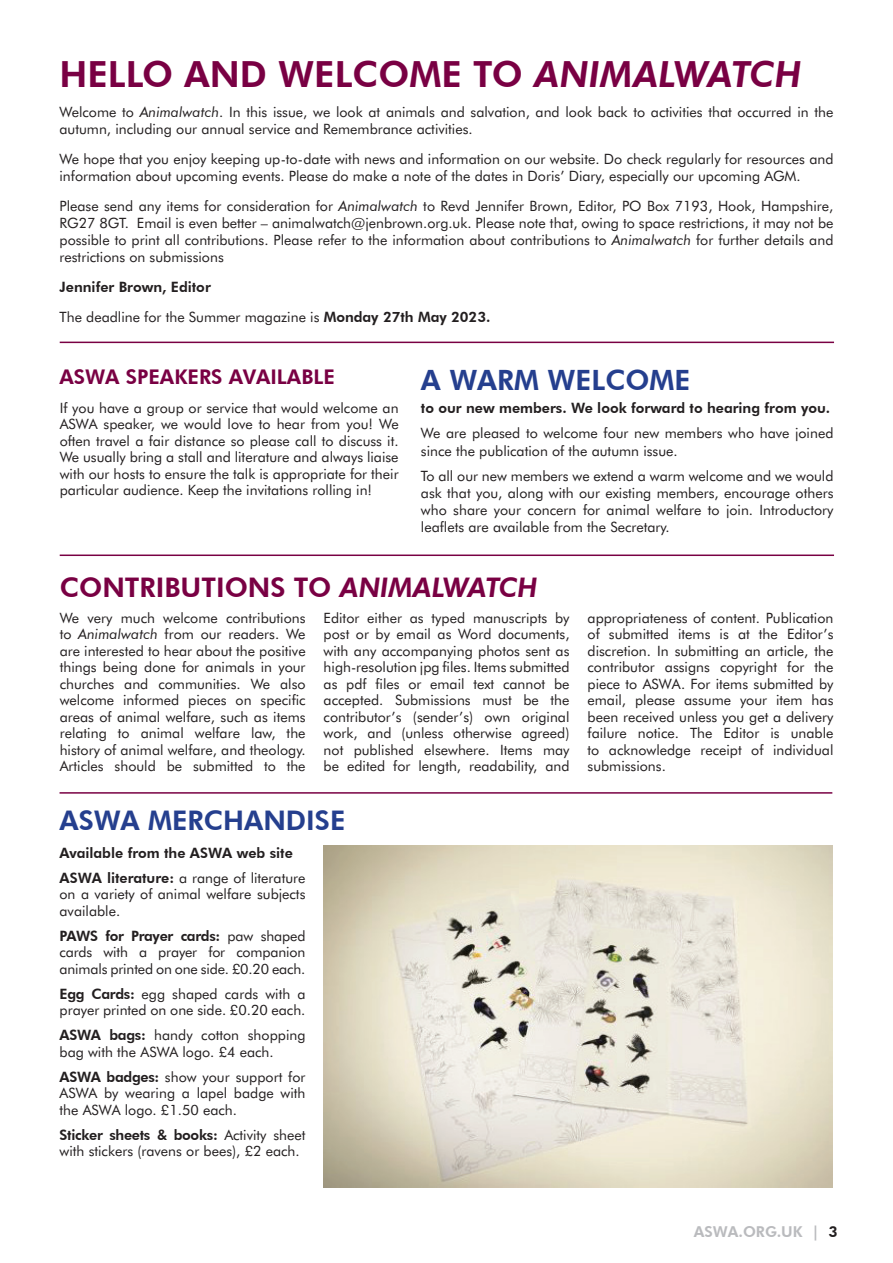
<style>
.page{position:relative;width:893px;height:1263px;background:#fff}
.page>*{position:absolute;margin:0;border:0;box-sizing:border-box;transform-origin:0 0}
.t1{font:800 36px "Futura BT";color:#790043}
.t2{font:800 28.05px "Futura BT";color:#253f8e}
.t3{font:800 27px "Futura BT";color:#790043}
.t4{font:800 27px "Futura BT";color:#253f8e}
.t5{font:800 20.25px "Futura BT";color:#790043}
.t6{font:800 15px "Futura BT";color:#babbbe}
.t7{font:14.25px/16.5px "Futura BT";color:#231f20;text-align:justify}
.t8{font:800 14.25px/25px "Futura BT";color:#231f20}
.s1{font-style:italic}
.s2{font-weight:400}
.s3{font-weight:800}
.s4{color:#231f20}
</style>
<div class="page">
<hr style="left:60px;top:342px;width:774px;height:1px;background:#790043">
<hr style="left:60px;top:554px;width:774px;height:2px;background:#790043">
<hr style="left:60px;top:792px;width:772px;height:2px;background:#790043">
<img style="left:324px;top:846px;width:508px;height:341px">
<h1 class="t1" style="left:60px;top:52px;width:744px">HELLO AND WELCOME TO <span class="s1">ANIMALWATCH</span></h1>
<p class="t7" style="left:60px;top:103px;width:775px;line-height:17.1px">Welcome to <span class="s1">Animalwatch</span>. In this issue, we look at animals and salvation, and look back to activities that occurred in the autumn, including our annual service and Remembrance activities.</p>
<p class="t7" style="left:60px;top:150px;width:775px;line-height:17.1px">We hope that you enjoy keeping up-to-date with news and information on our website. Do check regularly for resources and information about upcoming events. Please do make a note of the dates in Doris’ Diary, especially our upcoming AGM.</p>
<p class="t7" style="left:60px;top:197px;width:775px;line-height:17.1px">Please send any items for consideration for <span class="s1">Animalwatch</span> to Revd Jennifer Brown, Editor, PO Box 7193, Hook, Hampshire, RG27 8GT. Email is even better – animalwatch@jenbrown.org.uk. Please note that, owing to space restrictions, it may not be possible to print all contributions. Please refer to the information about contributions to <span class="s1">Animalwatch</span> for further details and restrictions on submissions</p>
<p class="t8" style="left:60px;top:272px;width:432px;line-height:29.8px">Jennifer Brown, Editor<br><span class="s2">The deadline for the Summer magazine is</span> Monday 27th May 2023.</p>
<h3 class="t5" style="left:60px;top:365px;width:277px">ASWA SPEAKERS AVAILABLE</h3>
<p class="t7" style="left:60px;top:399px;width:340px">If you have a group or service that would welcome an ASWA speaker, we would love to hear from you! We often travel a fair distance so please call to discuss it.<br>We usually bring a stall and literature and always liaise with our hosts to ensure the talk is appropriate for their particular audience. Keep the invitations rolling in!</p>
<h2 class="t2" style="left:421px;top:363px;width:271px">A WARM WELCOME</h2>
<p class="t8" style="left:421px;top:395px;width:411px">to our new members. We look forward to hearing from you.</p>
<p class="t7" style="left:421px;top:425px;width:414px;line-height:17.1px">We are pleased to welcome four new members who have joined since the publication of the autumn issue.</p>
<p class="t7" style="left:421px;top:467px;width:414px;line-height:17.1px">To all our new members we extend a warm welcome and we would ask that you, along with our existing members, encourage others who share your concern for animal welfare to join. Introductory leaflets are available from the Secretary.</p>
<h3 class="t3" style="left:60px;top:571px;width:479px">CONTRIBUTIONS TO <span class="s1">ANIMALWATCH</span></h3>
<p class="t7" style="left:60px;top:609px;width:247px">We very much welcome contributions to <span class="s1">Animalwatch</span> from our readers. We are interested to hear about the positive things being done for animals in your churches and communities. We also welcome informed pieces on specific areas of animal welfare, such as items relating to animal welfare law, the history of animal welfare, and theology.<br>Articles should be submitted to the</p>
<p class="t7" style="left:324px;top:609px;width:247px">Editor either as typed manuscripts by post or by email as Word documents, with any accompanying photos sent as high-resolution jpg files. Items submitted as pdf files or email text cannot be accepted. Submissions must be the contributor’s (sender’s) own original work, and (unless otherwise agreed) not published elsewhere. Items may be edited for length, readability, and</p>
<p class="t7" style="left:588px;top:609px;width:247px">appropriateness of content. Publication of submitted items is at the Editor’s discretion. In submitting an article, the contributor assigns copyright for the piece to ASWA. For items submitted by email, please assume your item has been received unless you get a delivery failure notice. The Editor is unable to acknowledge receipt of individual submissions.</p>
<h3 class="t4" style="left:60px;top:804px;width:287px">ASWA MERCHANDISE</h3>
<p class="t8" style="left:60px;top:840px;width:247px">Available from the ASWA web site<br>ASWA literature: <span class="s2">a range of literature</span></p>
<p class="t7" style="left:60px;top:886px;width:247px">on a variety of animal welfare subjects available.</p>
<p class="t7" style="left:60px;top:927px;width:247px"><span class="s3">PAWS for Prayer cards:</span> paw shaped cards with a prayer for companion animals printed on one side. £0.20 each.</p>
<p class="t7" style="left:60px;top:985px;width:247px"><span class="s3">Egg Cards:</span> egg shaped cards with a prayer printed on one side. £0.20 each.</p>
<p class="t7" style="left:60px;top:1027px;width:247px"><span class="s3">ASWA bags:</span> handy cotton shopping bag with the ASWA logo. £4 each.</p>
<p class="t7" style="left:60px;top:1068px;width:247px"><span class="s3">ASWA badges:</span> show your support for ASWA by wearing a lapel badge with the ASWA logo. £1.50 each.</p>
<p class="t7" style="left:60px;top:1126px;width:247px"><span class="s3">Sticker sheets &amp; books:</span> Activity sheet with stickers (ravens or bees), £2 each.</p>
<p class="t6" style="left:694px;top:1222px;width:145px">ASWA.ORG.UK | <span class="s4">3</span></p>
</div>
